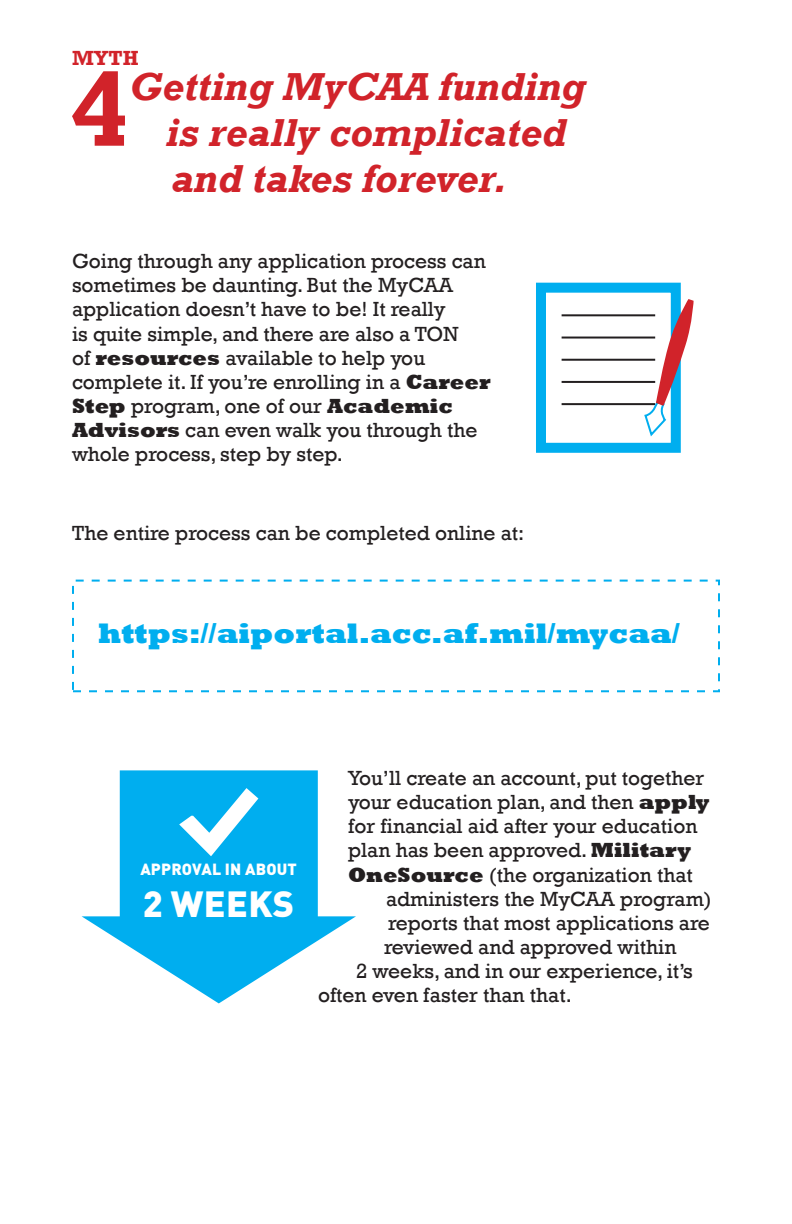
<style>
.page{position:relative;width:792px;height:1224px;background:#fff}
.page>*{position:absolute;margin:0;border:0;box-sizing:border-box;transform-origin:0 0}
.Sub_Subhead{font:700 107.8px "Rockwell";color:#d1232a}
.Sub_Subhead-2{font:italic 700 40px/46px "Rockwell";color:#d1232a}
.Headline{font:900 36px "DIN Pro";letter-spacing:.01em;color:#fff}
.t1{font:800 29px "Rockwell";color:#00aeef}
.t2{font:21px/24.2px "Rockwell";color:#231f20}
.t3{font:700 21px "Rockwell";color:#d1232a}
.Headline-2{font:900 16px "DIN Pro";letter-spacing:.01em;color:#fff}
.s1{font-weight:800}
</style>
<div class="page">
<div style="left:72px;top:580px;width:648px;height:112px;border:2px dashed #00aeef"></div>
<svg style="left:82px;top:770px;width:274px;height:233px;fill:#00aeef"></svg>
<svg style="left:179px;top:788px;width:79px;height:68px"></svg>
<div style="left:536px;top:283px;width:145px;height:170px;border:10px solid #00aeef"></div>
<hr style="left:562px;top:314px;width:93px;height:2px;background:#231f20">
<hr style="left:562px;top:337px;width:93px;height:2px;background:#231f20">
<hr style="left:562px;top:359px;width:93px;height:2px;background:#231f20">
<hr style="left:562px;top:381px;width:93px;height:2px;background:#231f20">
<hr style="left:562px;top:403px;width:93px;height:2px;background:#231f20">
<svg style="left:643px;top:299px;width:51px;height:139px"></svg>
<p class="t3" style="left:72px;top:45px;width:68px">MYTH</p>
<p class="Sub_Subhead" style="left:70px;top:44px;width:61px">4</p>
<p class="Sub_Subhead-2" style="left:166px;top:64px;width:421px;text-indent:-36px">Getting MyCAA funding is really complicated and takes forever.</p>
<p class="t2" style="left:72px;top:249px;width:420px">Going through any application process can sometimes be daunting. But the MyCAA application doesn’t have to be! It really<br>is quite simple, and there are also a TON<br>of <span class="s1">resources</span> available to help you complete it. If you’re enrolling in a <span class="s1">Career Step</span> program, one of our <span class="s1">Academic Advisors</span> can even walk you through the whole process, step by step.</p>
<p class="t2" style="left:72px;top:521px;width:454px">The entire process can be completed online at:</p>
<p class="t1" style="left:98px;top:616px;width:583px">https://aiportal.acc.af.mil/mycaa/</p>
<p class="Headline-2" style="left:140px;top:859px;width:158px">APPROVAL IN ABOUT</p>
<p class="Headline" style="left:143px;top:879px;width:153px">2 WEEKS</p>
<p class="t2" style="left:348px;top:766px;width:358px">You’ll create an account, put together</p>
<p class="t2" style="left:348px;top:790px;width:363px">your education plan, and then <span class="s1">apply</span></p>
<p class="t2" style="left:348px;top:814px;width:351px">for financial aid after your education</p>
<p class="t2" style="left:348px;top:839px;width:345px">plan has been approved. <span class="s1">Military</span></p>
<p class="t2" style="left:348px;top:863px;width:346px"><span class="s1">OneSource</span> (the organization that</p>
<p class="t2" style="left:386px;top:887px;width:327px">administers the MyCAA program)</p>
<p class="t2" style="left:388px;top:911px;width:323px">reports that most applications are</p>
<p class="t2" style="left:384px;top:935px;width:294px">reviewed and approved within</p>
<p class="t2" style="left:356px;top:959px;width:338px">2 weeks, and in our experience, it’s</p>
<p class="t2" style="left:318px;top:983px;width:255px">often even faster than that.</p>
</div>
